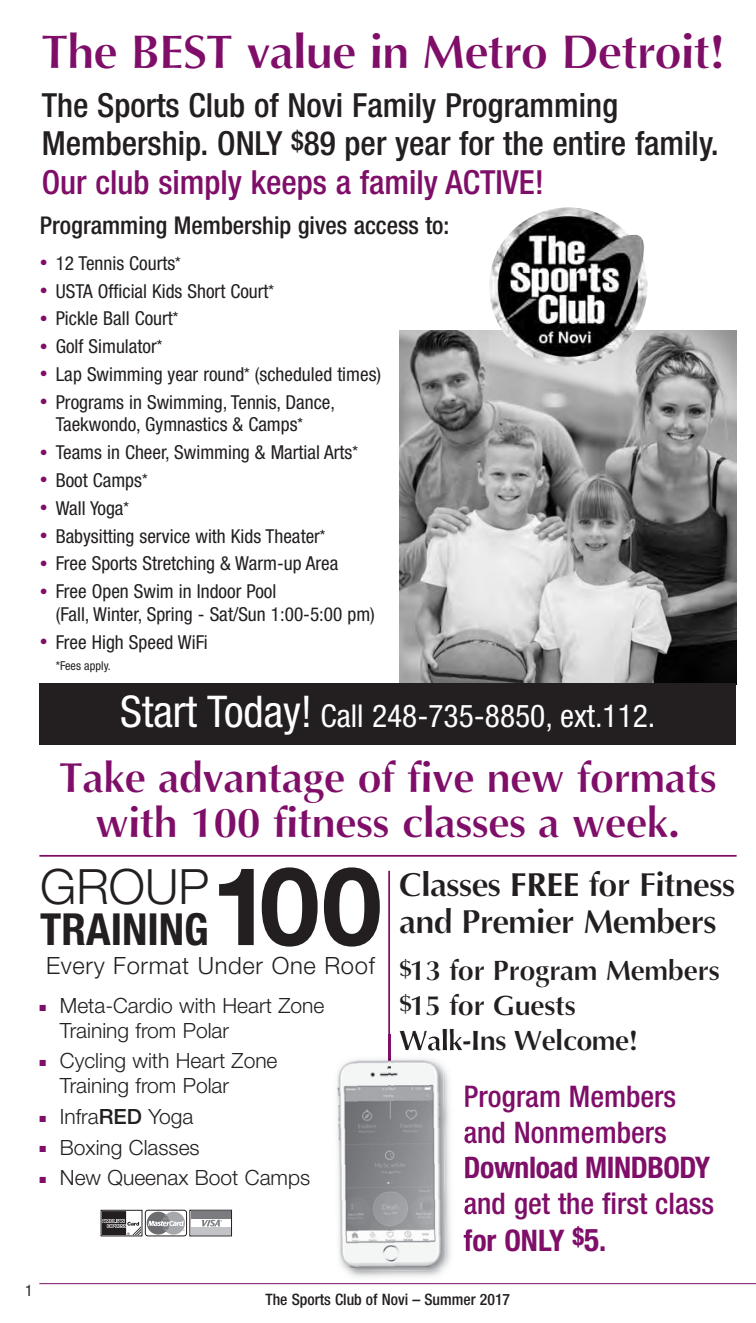
<style>
.page{position:relative;width:756px;height:1323px;background:#fff}
.page>*{position:absolute;margin:0;border:0;box-sizing:border-box;transform-origin:0 0}
.t1{font:700 108.67px "Helvetica Neue";color:#231f20}
.t2{font:300 48.82px "Helvetica Neue";color:#231f20}
.t3{font:600 47.25px "Optima";letter-spacing:-.005em;color:#7f0e69}
.t4{font:700 condensed 44.27px "Helvetica Neue";color:#231f20}
.t5{font:600 42px/45.5px "Optima";color:#7f0e69;text-align:center}
.t6{font:500 condensed 33.25px/38.5px "Helvetica Neue";color:#231f20}
.t7{font:600 33.25px/36.8px "Optima";letter-spacing:-.01em;color:#231f20}
.t8{font:condensed 31.5px "Helvetica Neue";color:#fff}
.t9{font:500 condensed 29.75px/35.7px "Helvetica Neue";color:#7f0e69}
.t10{font:700 condensed 29.75px "Helvetica Neue";letter-spacing:-.015em;color:#7f0e69}
.t11{font:600 28px/35px "Optima";color:#231f20}
.t12{font:500 condensed 24.5px "Helvetica Neue";color:#231f20}
.t13{font:300 23.8px "Helvetica Neue";letter-spacing:.03em;color:#231f20}
.t14{font:300 21px/24.5px "Helvetica Neue";color:#231f20}
.t15{font:condensed 19.25px/22.8px "Helvetica Neue";color:#231f20}
.t16{font:500 condensed 15.75px "Helvetica Neue";color:#231f20}
.t17{font:condensed 15.75px "Helvetica Neue";color:#231f20}
.t18{font:condensed 12.25px "Helvetica Neue";color:#231f20}
.s1{font-size:26.25px}
.s2{color:#7f0e69}
.s3{font-size:15.75px;color:#7f0e69}
.s4{font-size:15.75px}
.s5{font-size:43.75px}
.s6{font-weight:500}
.s7{font-weight:700}
.s8{font-weight:700;font-size:31.5px}
</style>
<div class="page">
<img style="left:400px;top:331px;width:336px;height:353px">
<div style="left:39px;top:684px;width:697px;height:61px;background:#231f20"></div>
<div style="left:101px;top:1210px;width:41px;height:26px;border:1px solid #231f20"></div>
<svg style="left:102px;top:1211px;width:39px;height:24px"></svg>
<svg style="left:192px;top:1218px;width:38px;height:10px"></svg>
<div style="left:190px;top:1210px;width:42px;height:26px;border:1px solid #231f20"></div>
<div style="left:191px;top:1211px;width:39px;height:7px;background:#7a7c7f"></div>
<div style="left:191px;top:1228px;width:39px;height:7px;background:#c2c3c6"></div>
<svg style="left:201px;top:1218px;width:21px;height:9px"></svg>
<div style="left:145px;top:1210px;width:42px;height:26px;border:1px solid #231f20;border-radius:3px"></div>
<svg style="left:147px;top:1212px;width:37px;height:23px"></svg>
<img style="left:489px;top:207px;width:159px;height:159px">
<hr style="left:388px;top:871px;width:2px;height:365px;background:#7f0e69">
<img style="left:323px;top:1034px;width:145px;height:251px">
<img style="left:400px;top:1034px;width:68px;height:17px">
<img style="left:465px;top:1086px;width:3px;height:22px">
<img style="left:464px;top:1125px;width:4px;height:18px">
<img style="left:465px;top:1157px;width:3px;height:22px">
<img style="left:464px;top:1196px;width:4px;height:20px">
<img style="left:464px;top:1229px;width:4px;height:22px">
<img style="left:388px;top:1034px;width:2px;height:24px">
<img style="left:337px;top:1058px;width:109px;height:213px">
<hr style="left:39px;top:855px;width:698px;height:2px;background:#7f0e69">
<hr style="left:39px;top:1283px;width:717px;height:1px;background:#7f0e69">
<hr style="left:755px;top:0;width:1px;height:81px;background:#7f0e69">
<h3 class="t3" style="left:42px;top:24px;width:685px">The BEST value in Metro Detroit!</h3>
<h3 class="t6" style="left:42px;top:89px;width:678px">The Sports Club of Novi Family Programming<br>Membership. ONLY <span class="s1">$</span>89 per year for the entire family.<br><span class="s2">Our club simply keeps a family ACTIVE!</span></h3>
<p class="t12" style="left:40px;top:217px;width:411px">Programming Membership gives access to:</p>
<p class="t15" style="left:40px;top:253px;width:142px"><span class="s3">•</span> 12 Tennis Courts<span class="s4">*</span></p>
<p class="t15" style="left:40px;top:281px;width:236px"><span class="s3">•</span> USTA Official Kids Short Court<span class="s4">*</span></p>
<p class="t15" style="left:40px;top:309px;width:140px"><span class="s3">•</span> Pickle Ball Court<span class="s4">*</span></p>
<p class="t15" style="left:40px;top:337px;width:124px"><span class="s3">•</span> Golf Simulator<span class="s4">*</span></p>
<p class="t15" style="left:40px;top:364px;width:343px"><span class="s3">•</span> Lap Swimming year round<span class="s4">*</span> (scheduled times)</p>
<p class="t15" style="left:56px;top:392px;width:281px;text-indent:-16px"><span class="s3">•</span> Programs in Swimming, Tennis, Dance,<br>Taekwondo, Gymnastics &amp; Camps<span class="s4">*</span></p>
<p class="t15" style="left:40px;top:443px;width:319px"><span class="s3">•</span> Teams in Cheer, Swimming &amp; Martial Arts<span class="s4">*</span></p>
<p class="t15" style="left:40px;top:470px;width:109px"><span class="s3">•</span> Boot Camps<span class="s4">*</span></p>
<p class="t15" style="left:40px;top:498px;width:91px"><span class="s3">•</span> Wall Yoga<span class="s4">*</span></p>
<p class="t15" style="left:40px;top:526px;width:287px"><span class="s3">•</span> Babysitting service with Kids Theater<span class="s4">*</span></p>
<p class="t15" style="left:40px;top:554px;width:300px"><span class="s3">•</span> Free Sports Stretching &amp; Warm-up Area</p>
<p class="t15" style="left:56px;top:582px;width:321px;text-indent:-16px"><span class="s3">•</span> Free Open Swim in Indoor Pool<br>(Fall, Winter, Spring - Sat/Sun 1:00-5:00 pm)</p>
<p class="t15" style="left:40px;top:632px;width:169px"><span class="s3">•</span> Free High Speed WiFi</p>
<p class="t18" style="left:56px;top:661px;width:57px">*Fees apply.</p>
<h3 class="t8" style="left:120px;top:704px;width:537px"><span class="s5">Start Today!</span> Call 248-735-8850, ext.112.</h3>
<h3 class="t5" style="left:59px;top:755px;width:658px">Take advantage of five new formats with 100 fitness classes a week.</h3>
<h1 class="t1" style="left:211px;top:867px;width:173px">100</h1>
<h2 class="t2" style="left:40px;top:869px;width:170px">GROUP</h2>
<h3 class="t4" style="left:40px;top:914px;width:170px">TRAINING</h3>
<p class="t13" style="left:46px;top:957px;width:330px">Every Format Under One Roof</p>
<p class="t14" style="left:60px;top:995px;width:266px;text-indent:-21px"><span class="s2">■</span> Meta-Cardio with Heart Zone<br>Training from Polar</p>
<p class="t14" style="left:60px;top:1051px;width:219px;text-indent:-21px"><span class="s2">■</span> Cycling with Heart Zone<br>Training from Polar</p>
<p class="t14" style="left:39px;top:1106px;width:156px"><span class="s2">■</span> Infra<span class="s6">RED</span> Yoga</p>
<p class="t14" style="left:39px;top:1137px;width:162px"><span class="s2">■</span> Boxing Classes</p>
<p class="t14" style="left:39px;top:1168px;width:272px"><span class="s2">■</span> New Queenax Boot Camps</p>
<h3 class="t7" style="left:400px;top:866px;width:337px">Classes <span class="s7">FREE</span> for Fitness and Premier Members</h3>
<h3 class="t11" style="left:400px;top:953px;width:322px"><sup>$</sup>13 for Program Members <sup>$</sup>15 for Guests<br>Walk-Ins Welcome!</h3>
<h3 class="t9" style="left:464px;top:1081px;width:214px">Program Members and Nonmembers</h3>
<h3 class="t10" style="left:464px;top:1157px;width:248px">Download MINDBODY</h3>
<h3 class="t9" style="left:464px;top:1187px;width:252px;line-height:36.9px">and get the first class <span class="s7">for ONLY</span> <sup>$</sup><span class="s8">5</span><span class="s7">.</span></h3>
<p class="t17" style="left:25px;top:1285px;width:9px">1</p>
<p class="t16" style="left:265px;top:1293px;width:246px">The Sports Club of Novi – Summer 2017</p>
</div>
